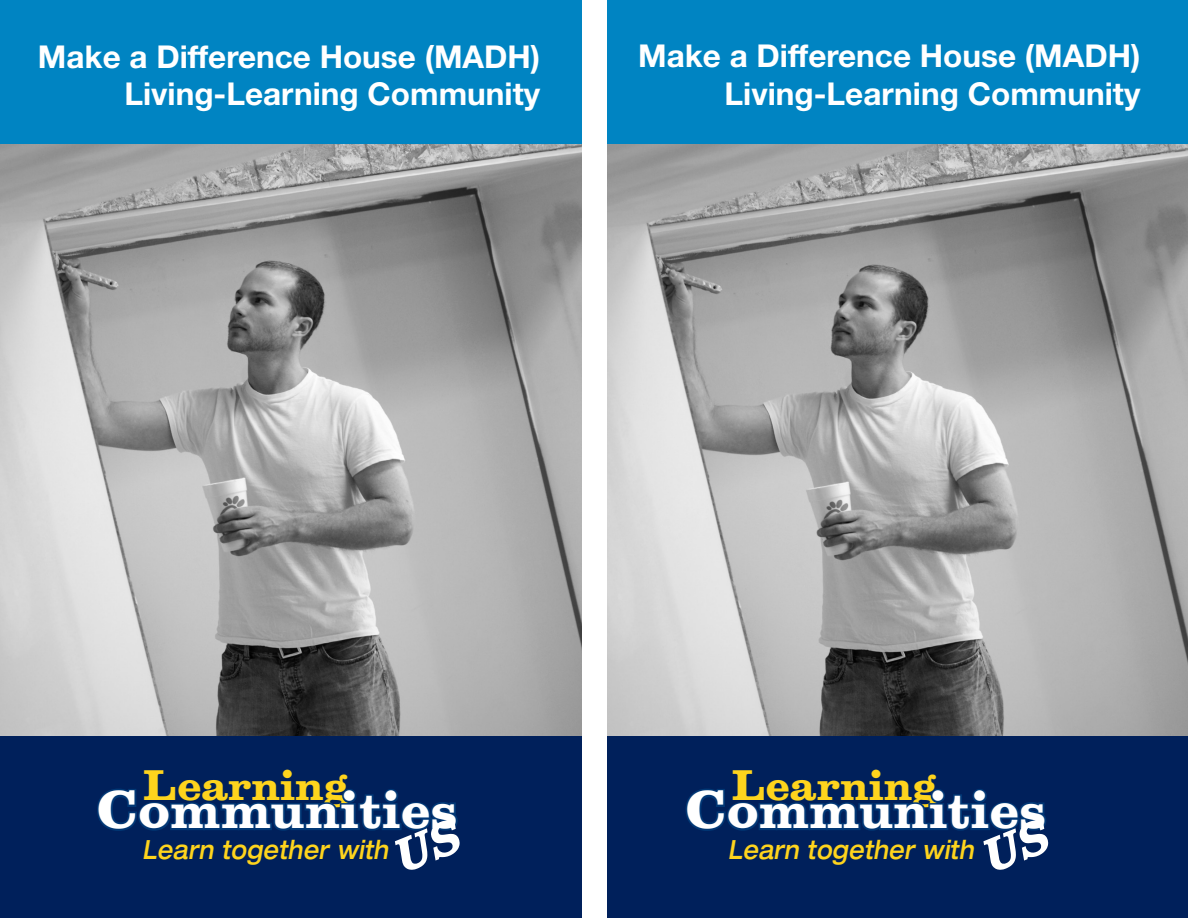
<style>
.page{position:relative;width:1188px;height:918px;background:#fff}
.page>*{position:absolute;margin:0;border:0;box-sizing:border-box;transform-origin:0 0}
.t1{font:700 48.3px "Belizio";letter-spacing:.01em;color:#fff}
.t2{font:700 38.85px "Belizio";color:#fed41d;scale:1.05 1}
.t3{font:700 31.5px "Helvetica Neue LT Std";color:#fff}
.t4{font:italic 500 expanded 26.4px "Helvetica Neue LT Std";letter-spacing:.02em;color:#fed41d;scale:.81 1}
</style>
<div class="page">
<img style="left:0;top:144px;width:582px;height:593px">
<img style="left:607px;top:144px;width:581px;height:593px">
<div style="left:0;top:737px;width:657px;height:181px;background:#00205b"></div>
<div style="left:630px;top:737px;width:558px;height:181px;background:#00205b"></div>
<div style="left:0;top:0;width:1188px;height:144px;background:#0084c2"></div>
<div style="left:582px;top:0;width:24px;height:918px;background:#fff"></div>
<svg style="left:95px;top:591px;width:371px;height:240px"></svg>
<svg style="left:683px;top:591px;width:372px;height:240px"></svg>
<p class="t3" style="left:38px;top:37px;width:504px">Make a Difference House (MADH)</p>
<p class="t3" style="left:124px;top:75px;width:417px">Living-Learning Community</p>
<p class="t3" style="left:638px;top:36px;width:504px">Make a Difference House (MADH)</p>
<p class="t3" style="left:725px;top:74px;width:417px">Living-Learning Community</p>
<p class="t2" style="left:143px;top:760px;width:198px">Learning</p>
<p class="t1" style="left:97px;top:779px;width:362px">Communities</p>
<p class="t4" style="left:142px;top:833px;width:305px">Learn together with</p>
<p class="t2" style="left:732px;top:760px;width:198px">Learning</p>
<p class="t1" style="left:685px;top:779px;width:362px">Communities</p>
<p class="t4" style="left:728px;top:833px;width:305px">Learn together with</p>
</div>
